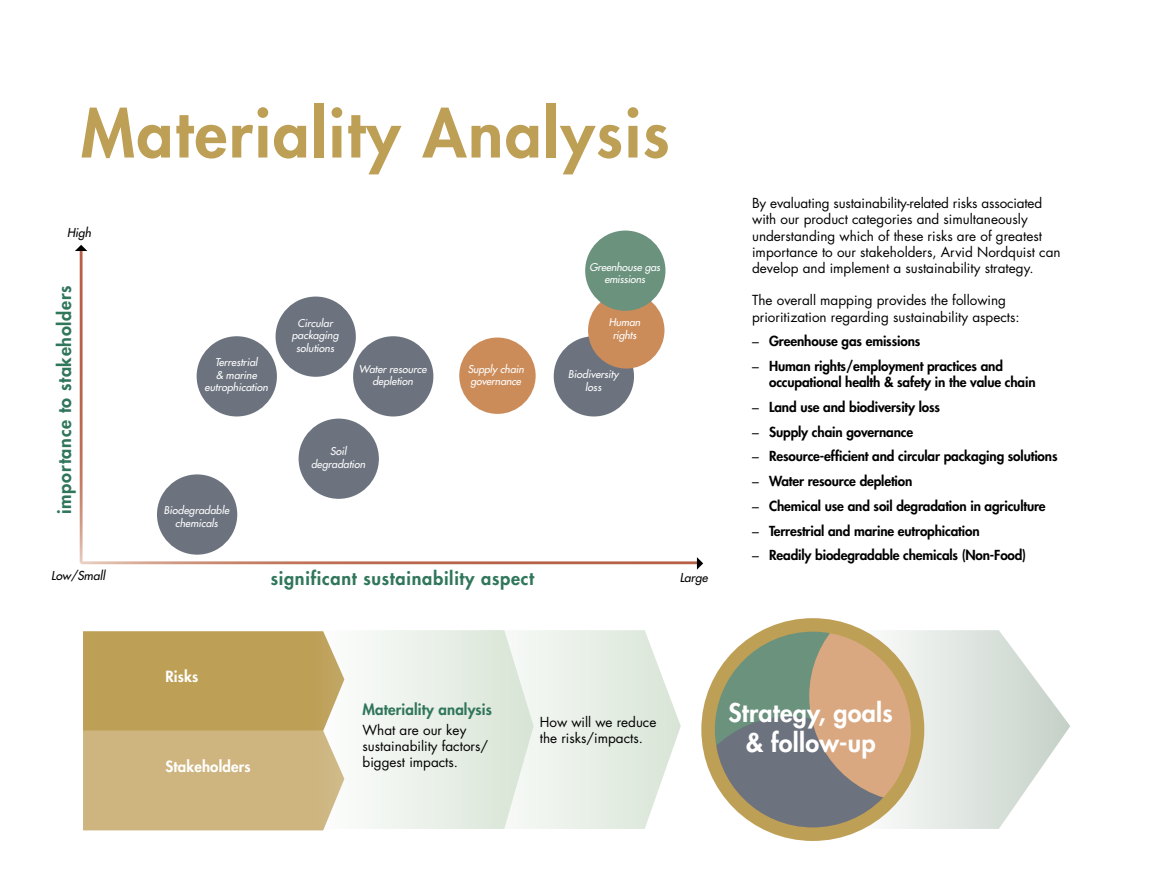
<style>
.page{position:relative;width:1149px;height:893px;background:#fff}
.page>*{position:absolute;margin:0;border:0;box-sizing:border-box;transform-origin:0 0}
.t1{font:800 64.5px "Futura Std";letter-spacing:.03em;color:#be9f56}
.t2{font:800 25.05px/30.2px "Futura Std";letter-spacing:.01em;color:#fff;text-align:center}
.t3{font:800 18px "Futura Std";letter-spacing:.04em;color:#30765b}
.t4{font:800 15px "Futura Std";letter-spacing:.01em;color:#30765b}
.t5{font:800 15px "Futura Std";letter-spacing:.01em;color:#fff}
.t6{font:13.5px/16.2px "Futura Std";color:#000}
.t7{font:800 13.5px/16.2px "Futura Std";letter-spacing:-.01em;color:#000}
.t8{font:italic 500 12px "Futura Std";color:#000}
.t9{font:italic 500 10.5px/12.6px "Futura Std";color:#fff;text-align:center}
.s1{font-weight:400}
</style>
<div class="page">
<svg style="left:83px;top:631px;width:241px;height:199px;background:#c6aa6a"></svg>
<svg style="left:211px;top:631px;width:134px;height:198px;background:#cab076"></svg>
<svg style="left:368px;top:630px;width:312px;height:199px;fill:#e8f0e7"></svg>
<svg style="left:917px;top:630px;width:152px;height:199px"></svg>
<svg style="left:715px;top:625px;width:202px;height:209px;background:#a79f8a"></svg>
<div style="left:701px;top:618px;width:223px;height:223px;border:14px solid #be9f56;border-radius:50%"></div>
<div style="left:459px;top:338px;width:76px;height:76px;background:#cc8c5a;border-radius:50%"></div>
<div style="left:196px;top:336px;width:81px;height:80px;background:#6c737f;border-radius:50%"></div>
<div style="left:353px;top:336px;width:80px;height:80px;background:#6c737f;border-radius:50%"></div>
<div style="left:553px;top:336px;width:80px;height:80px;background:#6c737f;border-radius:50%"></div>
<div style="left:275px;top:297px;width:81px;height:80px;background:#6c737f;border-radius:50%"></div>
<div style="left:157px;top:474px;width:80px;height:81px;background:#6c737f;border-radius:50%"></div>
<div style="left:298px;top:419px;width:81px;height:80px;background:#6c737f;border-radius:50%"></div>
<svg style="left:696px;top:557px;width:7px;height:13px"></svg>
<svg style="left:75px;top:245px;width:12px;height:6px"></svg>
<div style="left:588px;top:292px;width:76px;height:77px;background:#cc8c5a;border-radius:50%"></div>
<div style="left:585px;top:231px;width:80px;height:80px;background:#6a927d;border-radius:50%"></div>
<h1 class="t1" style="left:81px;top:93px;width:590px">Materiality Analysis</h1>
<p class="t8" style="left:67px;top:226px;width:26px">High</p>
<h3 class="t3" style="left:53px;top:514px;width:230px;rotate:-90deg">importance to stakeholders</h3>
<p class="t9" style="left:292px;top:317px;width:48px">Circular packaging solutions</p>
<p class="t9" style="left:589px;top:261px;width:72px">Greenhouse gas emissions</p>
<p class="t9" style="left:608px;top:316px;width:33px">Human rights</p>
<p class="t9" style="left:204px;top:356px;width:65px">Terrestrial<br>&amp; marine eutrophication</p>
<p class="t9" style="left:359px;top:363px;width:69px">Water resource depletion</p>
<p class="t9" style="left:568px;top:368px;width:52px">Biodiversity loss</p>
<p class="t9" style="left:467px;top:363px;width:58px;text-align:left">Supply chain governance</p>
<p class="t9" style="left:164px;top:504px;width:67px">Biodegradable chemicals</p>
<p class="t9" style="left:311px;top:445px;width:56px">Soil degradation</p>
<h3 class="t3" style="left:270px;top:567px;width:265px">significant sustainability aspect</h3>
<p class="t8" style="left:51px;top:568px;width:55px">Low/Small</p>
<p class="t8" style="left:679px;top:570px;width:30px">Large</p>
<p class="t6" style="left:751px;top:195px;width:310px">By evaluating sustainability-related risks associated with our product categories and simultaneously understanding which of these risks are of greatest importance to our stakeholders, Arvid Nordquist can develop and implement a sustainability strategy.</p>
<p class="t6" style="left:751px;top:293px;width:269px">The overall mapping provides the following prioritization regarding sustainability aspects:</p>
<p class="t7" style="left:751px;top:333px;width:170px"><span class="s1">–</span> Greenhouse gas emissions</p>
<p class="t7" style="left:768px;top:358px;width:268px;text-indent:-17px"><span class="s1">–</span> Human rights/employment practices and occupational health &amp; safety in the value chain</p>
<p class="t7" style="left:751px;top:399px;width:189px"><span class="s1">–</span> Land use and biodiversity loss</p>
<p class="t7" style="left:751px;top:424px;width:163px"><span class="s1">–</span> Supply chain governance</p>
<p class="t7" style="left:751px;top:448px;width:307px"><span class="s1">–</span> Resource-efficient and circular packaging solutions</p>
<p class="t7" style="left:751px;top:473px;width:162px"><span class="s1">–</span> Water resource depletion</p>
<p class="t7" style="left:751px;top:498px;width:295px"><span class="s1">–</span> Chemical use and soil degradation in agriculture</p>
<p class="t7" style="left:751px;top:522px;width:229px"><span class="s1">–</span> Terrestrial and marine eutrophication</p>
<p class="t7" style="left:751px;top:547px;width:275px"><span class="s1">–</span> Readily biodegradable chemicals (Non-Food)</p>
<p class="t5" style="left:165px;top:667px;width:34px">Risks</p>
<p class="t5" style="left:165px;top:757px;width:87px">Stakeholders</p>
<p class="t4" style="left:362px;top:699px;width:131px">Materiality analysis</p>
<p class="t6" style="left:362px;top:722px;width:127px">What are our key sustainability factors/ biggest impacts.</p>
<p class="t6" style="left:539px;top:714px;width:118px">How will we reduce the risks/impacts.</p>
<h2 class="t2" style="left:728px;top:698px;width:166px">Strategy, goals &amp; follow-up</h2>
</div>
